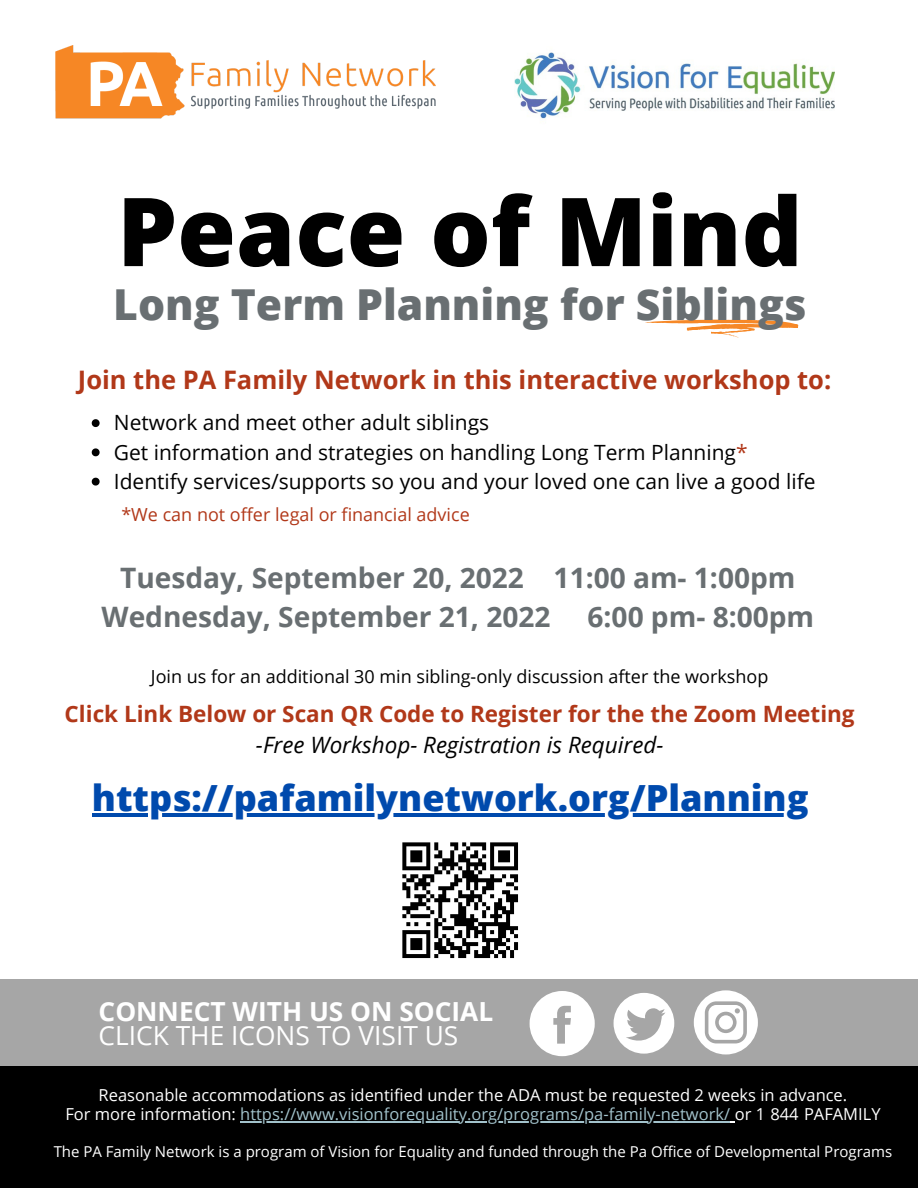
<style>
.page{position:relative;width:918px;height:1188px;background:#fff}
.page>*{position:absolute;margin:0;border:0;box-sizing:border-box;transform-origin:0 0}
.t1{font:800 95.1px "Open Sans";color:#000}
.t2{font:800 42.6px "Open Sans";color:#696f72}
.t3{font:800 36px "Open Sans";color:#004aad}
.t4{font:700 28.05px/39.3px "Open Sans";color:#696f72}
.t5{font:26.25px/23.5px "Open Sans";color:#fff}
.t6{font:700 25.5px "Open Sans";color:#b13819}
.t7{font:700 22.5px "Open Sans";color:#b13819}
.t8{font:italic 22.5px "Open Sans";color:#000}
.t9{font:21px "Open Sans";color:#000}
.t10{font:18px "Open Sans";color:#000}
.t11{font:18px "Open Sans";color:#b13819}
.t12{font:16.5px/19px "Open Sans";color:#fff;text-align:center}
.t13{font:15px "Open Sans";color:#fff}
.s1{color:#b13819}
.s2{font-weight:700}
.s3{color:#a2c2cb}
</style>
<div class="page">
<div style="left:0;top:980px;width:918px;height:208px;background:#a6a6a6"></div>
<div style="left:0;top:1066px;width:918px;height:122px;background:#000"></div>
<hr style="left:240px;top:1121px;width:490px;height:1px;background:#a2c2cb">
<hr style="left:92px;top:814px;width:717px;height:3px;background:#004aad">
<svg style="left:614px;top:993px;width:60px;height:61px"></svg>
<svg style="left:645px;top:320px;width:153px;height:18px"></svg>
<img style="left:514px;top:52px;width:321px;height:67px">
<img style="left:55px;top:45px;width:380px;height:74px">
<svg style="left:92px;top:419px;width:8px;height:8px"></svg>
<svg style="left:92px;top:448px;width:8px;height:8px"></svg>
<svg style="left:92px;top:478px;width:8px;height:8px"></svg>
<svg style="left:694px;top:990px;width:64px;height:64px"></svg>
<svg style="left:530px;top:991px;width:65px;height:65px"></svg>
<svg style="left:402px;top:842px;width:116px;height:117px"></svg>
<p class="t1" style="left:117px;top:165px;width:687px">Peace of Mind</p>
<p class="t2" style="left:113px;top:275px;width:695px">Long Term Planning for Siblings</p>
<p class="t6" style="left:78px;top:362px;width:755px">Join the PA Family Network in this interactive workshop to:</p>
<p class="t9" style="left:114px;top:408px;width:377px">Network and meet other adult siblings</p>
<p class="t9" style="left:114px;top:437px;width:635px">Get information and strategies on handling Long Term Planning<span class="s1">*</span></p>
<p class="t9" style="left:114px;top:467px;width:703px">Identify services/supports so you and your loved one can live a good life</p>
<p class="t11" style="left:121px;top:502px;width:350px">*We can not offer legal or financial advice</p>
<p class="t4" style="left:102px;top:557px;width:695px;text-indent:19px">Tuesday, September 20, 2022 11:00 am- 1:00pm<br>Wednesday, September 21, 2022</p>
<p class="t4" style="left:588px;top:596px;width:228px">6:00 pm- 8:00pm</p>
<p class="t10" style="left:151px;top:664px;width:619px">Join us for an additional 30 min sibling-only discussion after the workshop</p>
<p class="t7" style="left:65px;top:698px;width:792px">Click Link Below or Scan QR Code to Register for the the Zoom Meeting</p>
<p class="t8" style="left:256px;top:729px;width:409px">-Free Workshop- Registration is Required-</p>
<p class="t3" style="left:92px;top:773px;width:718px">https://pafamilynetwork.org/Planning</p>
<p class="t5" style="left:99px;top:999px;width:396px"><span class="s2">CONNECT WITH US ON SOCIAL<br></span>CLICK THE ICONS TO VISIT US</p>
<p class="t12" style="left:65px;top:1085px;width:817px">Reasonable accommodations as identified under the ADA must be requested 2 weeks in advance.<br>For more information: <span class="s3">https://www.visionforequality.org/programs/pa-family-network/</span> or 1 844 PAFAMILY</p>
<p class="t13" style="left:54px;top:1141px;width:840px">The PA Family Network is a program of Vision for Equality and funded through the Pa Office of Developmental Programs</p>
</div>
